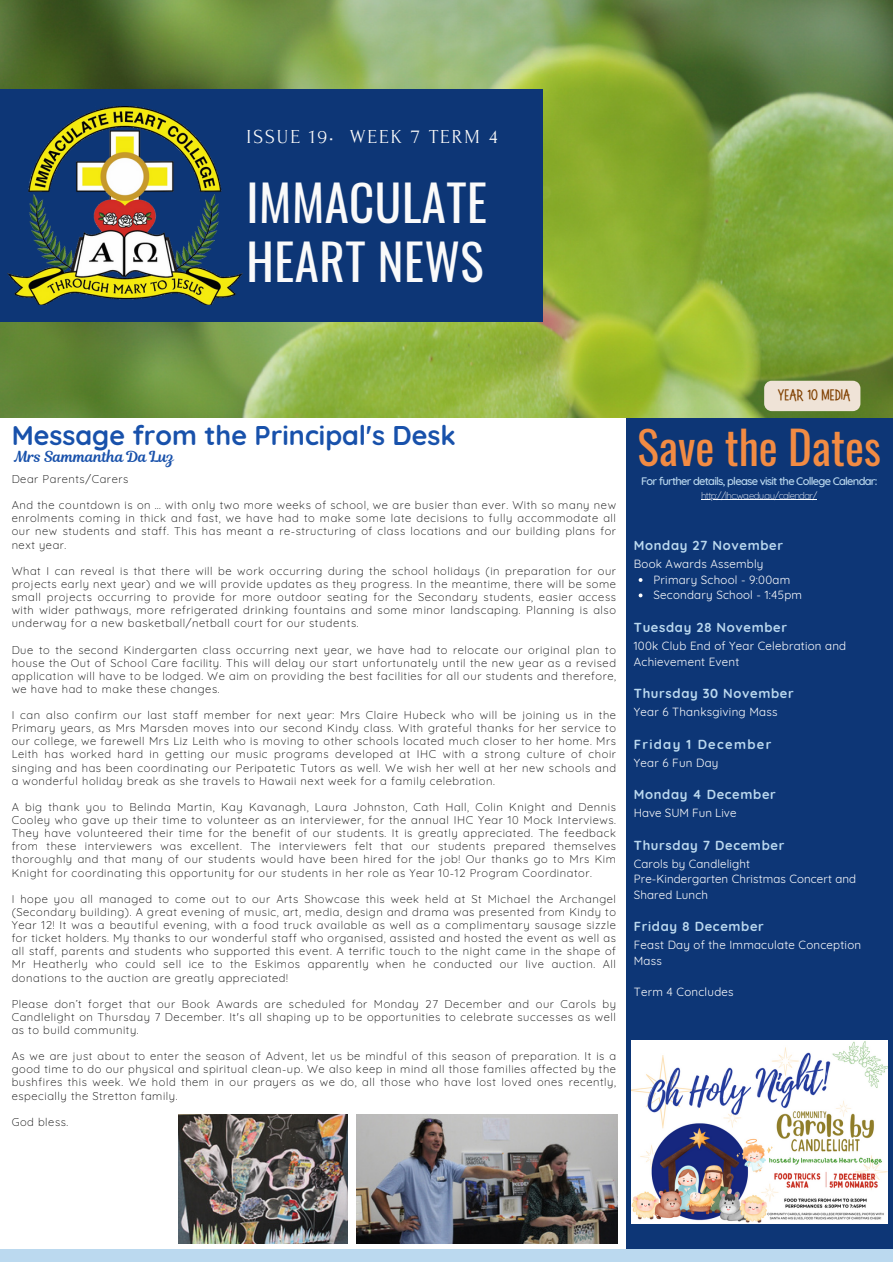
<style>
.page{position:relative;width:893px;height:1264px;background:#fff}
.page>*{position:absolute;margin:0;border:0;box-sizing:border-box;transform-origin:0 0}
.t1{font:48.9px/58.5px "Oswald";letter-spacing:.01em;color:#fafafa}
.t2{font:45.15px "Oswald";color:#f28b43}
.t3{font:700 27px "Quicksand";color:#1851ab}
.t4{font:19.8px "Forum";letter-spacing:.1em;color:#fafafa}
.t5{font:19.5px "Sweet Salty";color:#804000}
.t6{font:15px "RTL Romman Regular";color:#1851ab}
.t7{font:700 13.05px "Quicksand";letter-spacing:.05em;color:#bbd9ef}
.t8{font:700 13.05px "Quicksand";letter-spacing:.1em;color:#bbd9ef}
.t9{font:11.55px/15.5px "Quicksand";letter-spacing:.02em;color:#fff}
.t10{font:11.55px "Quicksand";color:#fff}
.t11{font:300 11.25px/13px "Quicksand";letter-spacing:.05em;color:#000;text-align:justify}
.t12{font:500 11.1px "Quicksand";letter-spacing:-.065em;color:#bbd9ef}
.t13{font:300 9.6px "Quicksand";letter-spacing:-.065em;color:#fff}
</style>
<div class="page">
<div style="left:625px;top:407px;width:267px;height:851px;background:#0d3676"></div>
<img style="left:0;top:0;width:892px;height:417px">
<div style="left:0;top:89px;width:543px;height:233px;background:#0d3676"></div>
<img style="left:8px;top:106px;width:235px;height:198px">
<div style="left:0;top:1249px;width:892px;height:12px;background:#bbd9ef"></div>
<svg style="left:638px;top:578px;width:4px;height:4px"></svg>
<svg style="left:638px;top:593px;width:4px;height:4px"></svg>
<img style="left:631px;top:1040px;width:256px;height:183px">
<img style="left:356px;top:1114px;width:261px;height:129px">
<img style="left:179px;top:1114px;width:168px;height:129px">
<hr style="left:701px;top:499px;width:115px;height:1px;background:#fff">
<div style="left:764px;top:381px;width:96px;height:30px;background:#efe3d7"></div>
<p class="t4" style="left:246px;top:126px;width:252px">ISSUE 19• WEEK 7 TERM 4</p>
<p class="t1" style="left:246px;top:172px;width:242px">IMMACULATE<br>HEART NEWS</p>
<p class="t3" style="left:12px;top:418px;width:445px">Message from the Principal's Desk</p>
<p class="t6" style="left:14px;top:446px;width:161px">Mrs Sammantha Da Luz</p>
<p class="t11" style="left:12px;top:472px;width:118px">Dear Parents/Carers</p>
<p class="t11" style="left:12px;top:498px;width:606px">And the countdown is on … with only two more weeks of school, we are busier than ever. With so many new enrolments coming in thick and fast, we have had to make some late decisions to fully accommodate all our new students and staff. This has meant a re-structuring of class locations and our building plans for next year.</p>
<p class="t11" style="left:12px;top:564px;width:606px">What I can reveal is that there will be work occurring during the school holidays (in preparation for our projects early next year) and we will provide updates as they progress. In the meantime, there will be some small projects occurring to provide for more outdoor seating for the Secondary students, easier access with wider pathways, more refrigerated drinking fountains and some minor landscaping. Planning is also underway for a new basketball/netball court for our students.</p>
<p class="t11" style="left:12px;top:642px;width:606px">Due to the second Kindergarten class occurring next year, we have had to relocate our original plan to house the Out of School Care facility. This will delay our start unfortunately until the new year as a revised application will have to be lodged. We aim on providing the best facilities for all our students and therefore, we have had to make these changes.</p>
<p class="t11" style="left:12px;top:708px;width:606px">I can also confirm our last staff member for next year: Mrs Claire Hubeck who will be joining us in the Primary years, as Mrs Marsden moves into our second Kindy class. With grateful thanks for her service to our college, we farewell Mrs Liz Leith who is moving to other schools located much closer to her home. Mrs Leith has worked hard in getting our music programs developed at IHC with a strong culture of choir singing and has been coordinating our Peripatetic Tutors as well. We wish her well at her new schools and a wonderful holiday break as she travels to Hawaii next week for a family celebration.</p>
<p class="t11" style="left:12px;top:800px;width:606px">A big thank you to Belinda Martin, Kay Kavanagh, Laura Johnston, Cath Hall, Colin Knight and Dennis Cooley who gave up their time to volunteer as an interviewer, for the annual IHC Year 10 Mock Interviews.<br>They have volunteered their time for the benefit of our students. It is greatly appreciated. The feedback from these interviewers was excellent. The interviewers felt that our students prepared themselves thoroughly and that many of our students would have been hired for the job! Our thanks go to Mrs Kim Knight for coordinating this opportunity for our students in her role as Year 10-12 Program Coordinator.</p>
<p class="t11" style="left:12px;top:892px;width:606px">I hope you all managed to come out to our Arts Showcase this week held at St Michael the Archangel (Secondary building). A great evening of music, art, media, design and drama was presented from Kindy to Year 12! It was a beautiful evening, with a food truck available as well as a complimentary sausage sizzle for ticket holders. My thanks to our wonderful staff who organised, assisted and hosted the event as well as all staff, parents and students who supported this event. A terrific touch to the night came in the shape of Mr Heatherly who could sell ice to the Eskimos apparently when he conducted our live auction. All donations to the auction are greatly appreciated!</p>
<p class="t11" style="left:12px;top:997px;width:606px">Please don’t forget that our Book Awards are scheduled for Monday 27 December and our Carols by Candlelight on Thursday 7 December. It's all shaping up to be opportunities to celebrate successes as well as to build community.</p>
<p class="t11" style="left:12px;top:1049px;width:606px">As we are just about to enter the season of Advent, let us be mindful of this season of preparation. It is a good time to do our physical and spiritual clean-up. We also keep in mind all those families affected by the bushfires this week. We hold them in our prayers as we do, all those who have lost loved ones recently, especially the Stretton family.</p>
<p class="t11" style="left:12px;top:1115px;width:58px">God bless.</p>
<p class="t5" style="left:777px;top:386px;width:74px">YEAR 10 MEDIA</p>
<p class="t2" style="left:637px;top:412px;width:245px">Save the Dates</p>
<p class="t12" style="left:641px;top:474px;width:238px">For further details, please visit the College Calendar:</p>
<p class="t13" style="left:701px;top:489px;width:118px">http://ihc.wa.edu.au/calendar/</p>
<p class="t7" style="left:633px;top:537px;width:151px">Monday 27 November</p>
<p class="t9" style="left:653px;top:572px;width:138px">Primary School - 9:00am</p>
<p class="t9" style="left:653px;top:587px;width:150px">Secondary School - 1:45pm</p>
<p class="t9" style="left:633px;top:556px;width:131px">Book Awards Assembly</p>
<p class="t7" style="left:633px;top:619px;width:155px">Tuesday 28 November</p>
<p class="t9" style="left:633px;top:638px;width:214px">100k Club End of Year Celebration and<br>Achievement Event</p>
<p class="t7" style="left:633px;top:685px;width:161px">Thursday 30 November</p>
<p class="t9" style="left:633px;top:704px;width:145px">Year 6 Thanksgiving Mass</p>
<p class="t8" style="left:633px;top:735px;width:139px">Friday 1 December</p>
<p class="t9" style="left:633px;top:754px;width:86px">Year 6 Fun Day</p>
<p class="t7" style="left:633px;top:786px;width:143px">Monday 4 December</p>
<p class="t10" style="left:633px;top:805px;width:104px">Have SUM Fun Live</p>
<p class="t7" style="left:633px;top:836px;width:152px">Thursday 7 December</p>
<p class="t9" style="left:633px;top:856px;width:118px">Carols by Candlelight</p>
<p class="t9" style="left:633px;top:871px;width:224px">Pre-Kindergarten Christmas Concert and<br>Shared Lunch</p>
<p class="t7" style="left:633px;top:918px;width:132px">Friday 8 December</p>
<p class="t9" style="left:633px;top:937px;width:229px">Feast Day of the Immaculate Conception<br>Mass</p>
<p class="t9" style="left:633px;top:983px;width:101px">Term 4 Concludes</p>
</div>
